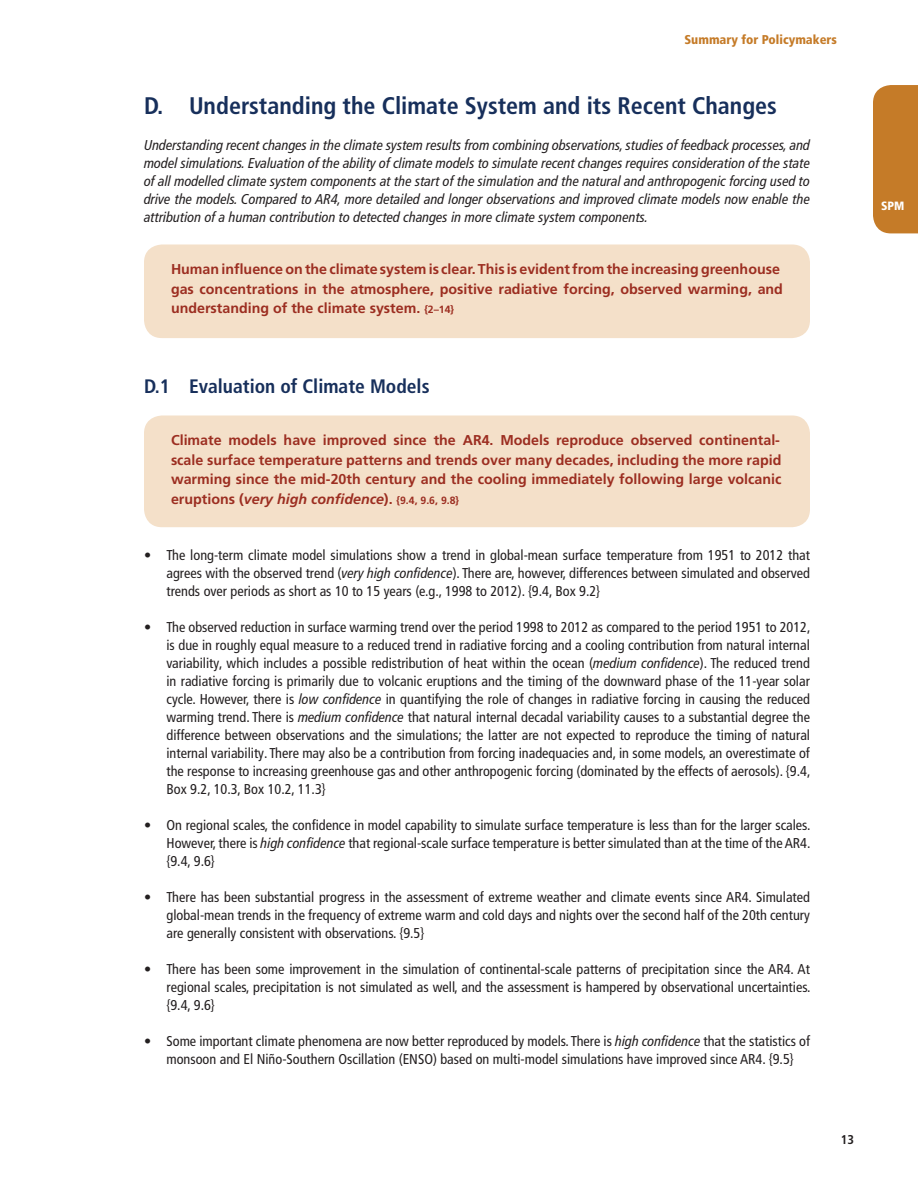
<style>
.page{position:relative;width:918px;height:1188px;background:#fff}
.page>*{position:absolute;margin:0;border:0;box-sizing:border-box;transform-origin:0 0}
.Subhead_1_1{font:700 condensed 24px "Frutiger LT Pro";color:#172f5b}
.Subhead_1_1-2{font:700 condensed 19.5px "Frutiger LT Pro";color:#172f5b}
.Bulleted_Body{font:condensed 14.25px/18px "Frutiger LT Pro";color:#231f20;text-align:justify}
.Subhead_1_1-3{font:italic condensed 14.25px/18px "Frutiger LT Pro";color:#231f20;text-align:justify}
.SPM_TFE_Box_Body{font:700 14.25px/19.5px "Frutiger LT Pro";color:#9c2e21}
.t1{font:900 condensed 12.75px "Frutiger LT Pro";color:#c57b28}
.t2{font:700 condensed 12.75px "Frutiger LT Pro";color:#231f20}
.Body{font:900 condensed 12px "Frutiger LT Pro";color:#fff}
.s1{font-size:10.5px}
.s2{font-style:italic}
</style>
<div class="page">
<div style="left:873px;top:85px;width:45px;height:148px;background:#c57b28"></div>
<div style="left:144px;top:244px;width:666px;height:94px;background:#f4e0c9;border-radius:18px"></div>
<div style="left:144px;top:416px;width:666px;height:111px;background:#f4e0c9;border-radius:18px"></div>
<p class="t1" style="left:684px;top:32px;width:154px">Summary for Policymakers</p>
<p class="Subhead_1_1" style="left:144px;top:91px;width:635px">D. Understanding the Climate System and its Recent Changes</p>
<p class="Subhead_1_1-3" style="left:144px;top:136px;width:668px">Understanding recent changes in the climate system results from combining observations, studies of feedback processes, and model simulations. Evaluation of the ability of climate models to simulate recent changes requires consideration of the state of all modelled climate system components at the start of the simulation and the natural and anthropogenic forcing used to drive the models. Compared to AR4, more detailed and longer observations and improved climate models now enable the attribution of a human contribution to detected changes in more climate system components.</p>
<p class="SPM_TFE_Box_Body" style="left:171px;top:259px;width:614px">Human influence on the climate system is clear. This is evident from the increasing greenhouse gas concentrations in the atmosphere, positive radiative forcing, observed warming, and understanding of the climate system. <span class="s1">{2–14}</span></p>
<p class="Subhead_1_1-2" style="left:144px;top:375px;width:287px">D.1 Evaluation of Climate Models</p>
<p class="SPM_TFE_Box_Body" style="left:171px;top:430px;width:612px;text-align:justify">Climate models have improved since the AR4. Models reproduce observed continental&shy;scale surface temperature patterns and trends over many decades, including the more rapid warming since the mid-20th century and the cooling immediately following large volcanic eruptions (<span class="s2">very high confidence</span>). <span class="s1">{9.4, 9.6, 9.8}</span></p>
<p class="Bulleted_Body" style="left:166px;top:546px;width:645px;text-indent:-22px">• The long-term climate model simulations show a trend in global-mean surface temperature from 1951 to 2012 that agrees with the observed trend (<span class="s2">very high confidence</span>). There are, however, differences between simulated and observed trends over periods as short as 10 to 15 years (e.g., 1998 to 2012). {9.4, Box 9.2}</p>
<p class="Bulleted_Body" style="left:166px;top:618px;width:646px;text-indent:-22px">• The observed reduction in surface warming trend over the period 1998 to 2012 as compared to the period 1951 to 2012, is due in roughly equal measure to a reduced trend in radiative forcing and a cooling contribution from natural internal variability, which includes a possible redistribution of heat within the ocean (<span class="s2">medium confidence</span>). The reduced trend in radiative forcing is primarily due to volcanic eruptions and the timing of the downward phase of the 11-year solar cycle. However, there is <span class="s2">low confidence</span> in quantifying the role of changes in radiative forcing in causing the reduced warming trend. There is <span class="s2">medium confidence</span> that natural internal decadal variability causes to a substantial degree the difference between observations and the simulations; the latter are not expected to reproduce the timing of natural internal variability. There may also be a contribution from forcing inadequacies and, in some models, an overestimate of the response to increasing greenhouse gas and other anthropogenic forcing (dominated by the effects of aerosols). {9.4, Box 9.2, 10.3, Box 10.2, 11.3}</p>
<p class="Bulleted_Body" style="left:166px;top:816px;width:646px;text-indent:-22px">• On regional scales, the confidence in model capability to simulate surface temperature is less than for the larger scales.<br>However, there is <span class="s2">high confidence</span> that regional-scale surface temperature is better simulated than at the time of the AR4. {9.4, 9.6}</p>
<p class="Bulleted_Body" style="left:166px;top:888px;width:645px;text-indent:-22px">• There has been substantial progress in the assessment of extreme weather and climate events since AR4. Simulated global-mean trends in the frequency of extreme warm and cold days and nights over the second half of the 20th century are generally consistent with observations. {9.5}</p>
<p class="Bulleted_Body" style="left:166px;top:960px;width:646px;text-indent:-22px">• There has been some improvement in the simulation of continental-scale patterns of precipitation since the AR4. At regional scales, precipitation is not simulated as well, and the assessment is hampered by observational uncertainties. {9.4, 9.6}</p>
<p class="Bulleted_Body" style="left:144px;top:1032px;width:667px;text-align:center">• Some important climate phenomena are now better reproduced by models. There is <span class="s2">high confidence</span> that the statistics of monsoon and El Niño-Southern Oscillation (ENSO) based on multi-model simulations have improved since AR4. {9.5}</p>
<p class="t2" style="left:841px;top:1132px;width:15px">13</p>
<p class="Body" style="left:881px;top:199px;width:25px">SPM</p>
</div>
